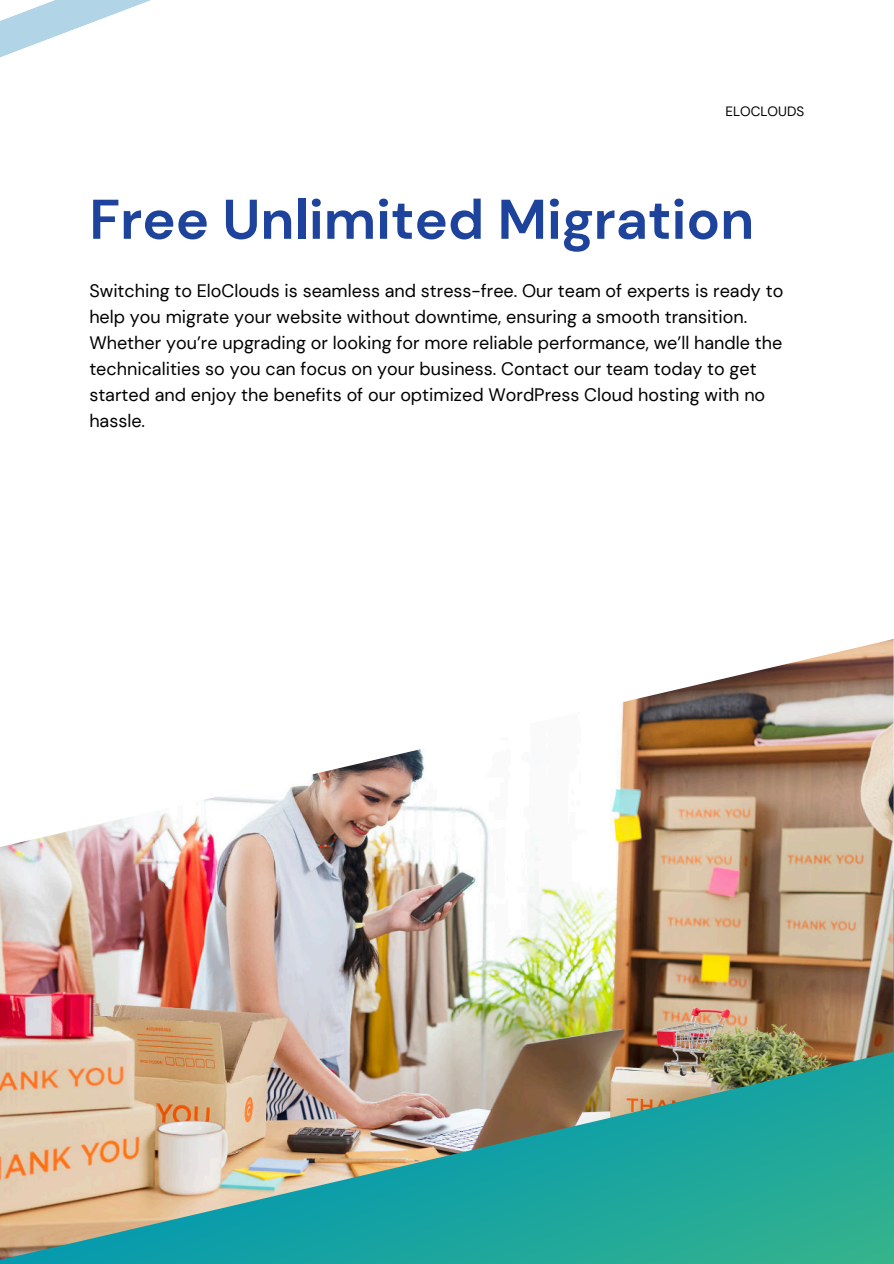
<style>
.page{position:relative;width:894px;height:1264px;background:#fff}
.page>*{position:absolute;margin:0;border:0;box-sizing:border-box;transform-origin:0 0}
.t1{font:700 55.8px "DM Sans";color:#1e439d}
.t2{font:18px/25.8px "DM Sans";color:#000001}
.t3{font:13.5px "DM Sans";color:#000001}
</style>
<div class="page">
<svg style="left:0;top:0;width:151px;height:58px"></svg>
<img style="left:0;top:639px;width:893px;height:624px">
<p class="t3" style="left:725px;top:103px;width:80px">ELOCLOUDS</p>
<h1 class="t1" style="left:89px;top:184px;width:666px">Free Unlimited Migration</h1>
<p class="t2" style="left:89px;top:278px;width:695px">Switching to EloClouds is seamless and stress-free. Our team of experts is ready to help you migrate your website without downtime, ensuring a smooth transition.<br>Whether you’re upgrading or looking for more reliable performance, we’ll handle the technicalities so you can focus on your business. Contact our team today to get started and enjoy the benefits of our optimized WordPress Cloud hosting with no hassle.</p>
</div>
